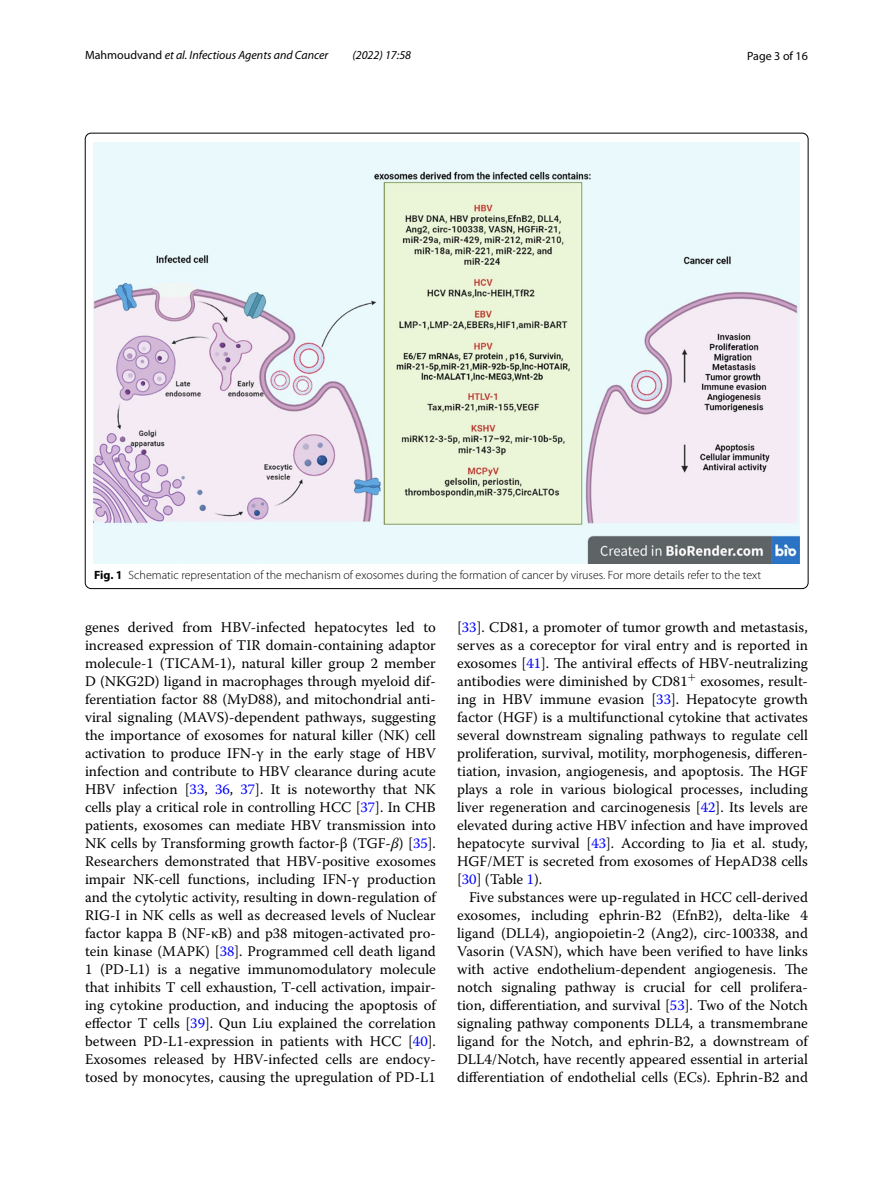
<style>
.page{position:relative;width:893px;height:1187px;background:#fff}
.page>*{position:absolute;margin:0;border:0;box-sizing:border-box;transform-origin:0 0}
.t1{font:14.7px/18px "Warnock Pro";color:#000;text-align:justify}
.t2{font:300 12px "Myriad Pro";color:#000}
.t3{font:italic 12px "Myriad Pro";color:#000}
.t4{font:12px "Myriad Pro";color:#000}
.s1{font-style:normal}
.s2{font-weight:700}
.s3{color:#00f}
.s4{font-style:italic}
</style>
<div class="page">
<img style="left:94px;top:142px;width:706px;height:421px">
<p class="t3" style="left:85px;top:48px;width:245px"><span class="s1">Mahmoudvand</span> et al. Infectious Agents and Cancer</p>
<p class="t3" style="left:352px;top:48px;width:60px">(2022) 17:58</p>
<p class="t4" style="left:747px;top:48px;width:62px">Page 3 of 16</p>
<p class="t2" style="left:94px;top:568px;width:669px"><span class="s2">Fig. 1</span> Schematic representation of the mechanism of exosomes during the formation of cancer by viruses. For more details refer to the text</p>
<p class="t1" style="left:85px;top:617px;width:352px">genes derived from HBV-infected hepatocytes led to increased expression of TIR domain-containing adaptor molecule-1 (TICAM-1), natural killer group 2 member D (NKG2D) ligand in macrophages through myeloid dif&shy;ferentiation factor 88 (MyD88), and mitochondrial anti&shy;viral signaling (MAVS)-dependent pathways, suggesting the importance of exosomes for natural killer (NK) cell activation to produce IFN-γ in the early stage of HBV infection and contribute to HBV clearance during acute HBV infection [<span class="s3">33</span>, <span class="s3">36</span>, <span class="s3">37</span>]. It is noteworthy that NK cells play a critical role in controlling HCC [<span class="s3">37</span>]. In CHB patients, exosomes can mediate HBV transmission into NK cells by Transforming growth factor-β (TGF-<span class="s4">β</span>) [<span class="s3">35</span>].<br>Researchers demonstrated that HBV-positive exosomes impair NK-cell functions, including IFN-γ production and the cytolytic activity, resulting in down-regulation of RIG-I in NK cells as well as decreased levels of Nuclear factor kappa B (NF-κB) and p38 mitogen-activated pro&shy;tein kinase (MAPK) [<span class="s3">38</span>]. Programmed cell death ligand 1 (PD-L1) is a negative immunomodulatory molecule that inhibits T cell exhaustion, T-cell activation, impair&shy;ing cytokine production, and inducing the apoptosis of effector T cells [<span class="s3">39</span>]. Qun Liu explained the correlation between PD-L1-expression in patients with HCC [<span class="s3">40</span>].<br>Exosomes released by HBV-infected cells are endocy&shy;tosed by monocytes, causing the upregulation of PD-L1</p>
<p class="t1" style="left:457px;top:617px;width:352px">[<span class="s3">33</span>]. CD81, a promoter of tumor growth and metastasis, serves as a coreceptor for viral entry and is reported in exosomes [<span class="s3">41</span>]. The antiviral effects of HBV-neutralizing antibodies were diminished by CD81<sup>+</sup> exosomes, result&shy;ing in HBV immune evasion [<span class="s3">33</span>]. Hepatocyte growth factor (HGF) is a multifunctional cytokine that activates several downstream signaling pathways to regulate cell proliferation, survival, motility, morphogenesis, differen&shy;tiation, invasion, angiogenesis, and apoptosis. The HGF plays a role in various biological processes, including liver regeneration and carcinogenesis [<span class="s3">42</span>]. Its levels are elevated during active HBV infection and have improved hepatocyte survival [<span class="s3">43</span>]. According to Jia et al. study, HGF/MET is secreted from exosomes of HepAD38 cells [<span class="s3">30</span>] (Table <span class="s3">1</span>).</p>
<p class="t1" style="left:457px;top:887px;width:352px;text-indent:12px">Five substances were up-regulated in HCC cell-derived exosomes, including ephrin-B2 (EfnB2), delta-like 4 ligand (DLL4), angiopoietin-2 (Ang2), circ-100338, and Vasorin (VASN), which have been verified to have links with active endothelium-dependent angiogenesis. The notch signaling pathway is crucial for cell prolifera&shy;tion, differentiation, and survival [<span class="s3">53</span>]. Two of the Notch signaling pathway components DLL4, a transmembrane ligand for the Notch, and ephrin-B2, a downstream of DLL4/Notch, have recently appeared essential in arterial differentiation of endothelial cells (ECs). Ephrin-B2 and</p>
</div>
